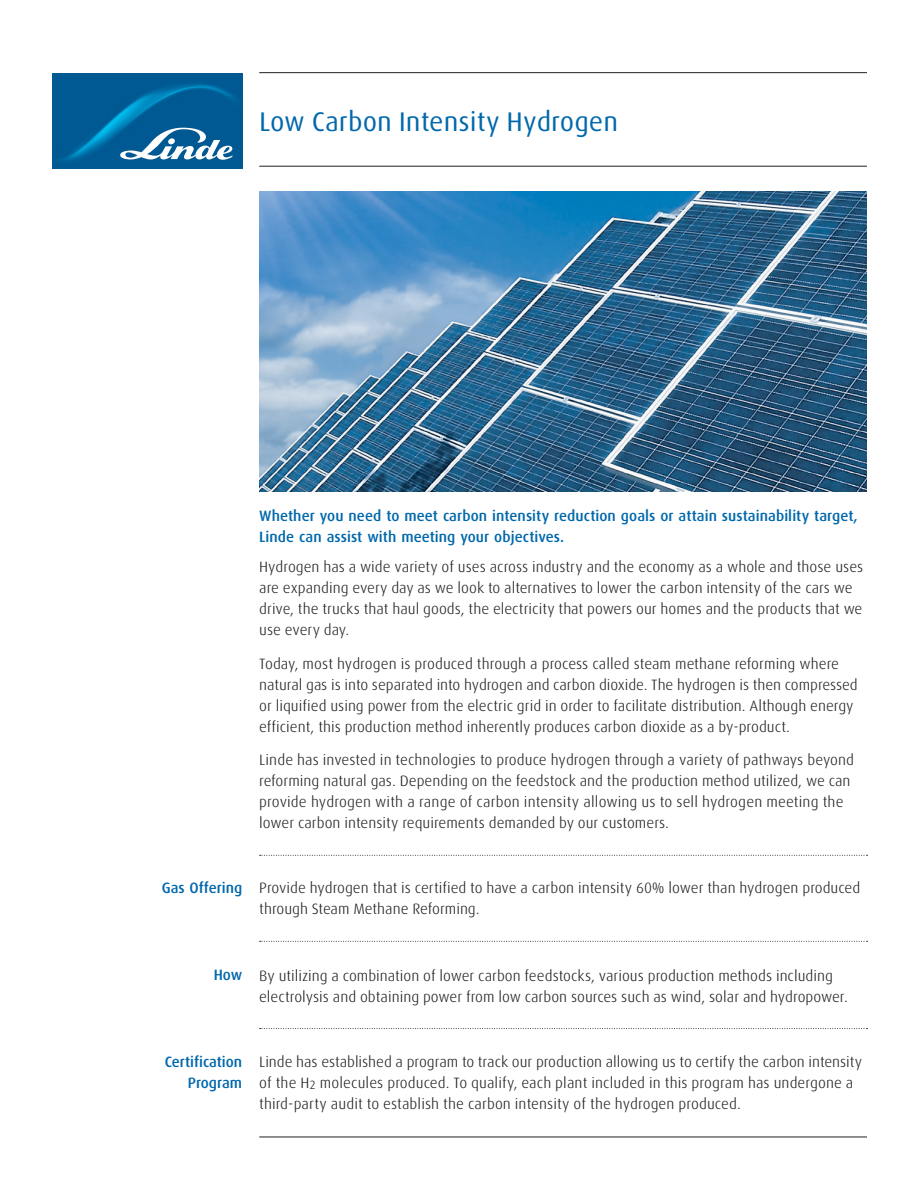
<style>
.page{position:relative;width:918px;height:1188px;background:#fff}
.page>*{position:absolute;margin:0;border:0;box-sizing:border-box;transform-origin:0 0}
.t1{font:27px "Linde Dax Global";color:#0068ac}
.t2{font:300 15px/21px "Linde Dax Global";color:#231f20}
.t3{font:500 15px/21px "Linde Dax Global";letter-spacing:.005em;color:#0068ac}
</style>
<div class="page">
<hr style="left:259px;top:72px;width:608px;height:1px;background:#231f20">
<hr style="left:259px;top:166px;width:608px;height:1px;background:#231f20">
<hr style="left:259px;top:1137px;width:608px;height:1px;background:#231f20">
<img style="left:259px;top:191px;width:608px;height:301px">
<img style="left:52px;top:74px;width:190px;height:95px">
<svg style="left:120px;top:128px;width:113px;height:32px"></svg>
<svg style="left:260px;top:855px;width:608px;height:1px"></svg>
<svg style="left:260px;top:941px;width:608px;height:1px"></svg>
<svg style="left:260px;top:1028px;width:608px;height:1px"></svg>
<h1 class="t1" style="left:259px;top:106px;width:360px">Low Carbon Intensity Hydrogen</h1>
<p class="t3" style="left:259px;top:505px;width:600px">Whether you need to meet carbon intensity reduction goals or attain sustainability target,<br>Linde can assist with meeting your objectives.</p>
<p class="t2" style="left:259px;top:556px;width:606px">Hydrogen has a wide variety of uses across industry and the economy as a whole and those uses are expanding every day as we look to alternatives to lower the carbon intensity of the cars we drive, the trucks that haul goods, the electricity that powers our homes and the products that we use every day.</p>
<p class="t2" style="left:259px;top:653px;width:600px">Today, most hydrogen is produced through a process called steam methane reforming where natural gas is into separated into hydrogen and carbon dioxide. The hydrogen is then compressed or liquified using power from the electric grid in order to facilitate distribution. Although energy efficient, this production method inherently produces carbon dioxide as a by-product.</p>
<p class="t2" style="left:259px;top:750px;width:596px">Linde has invested in technologies to produce hydrogen through a variety of pathways beyond reforming natural gas. Depending on the feedstock and the production method utilized, we can provide hydrogen with a range of carbon intensity allowing us to sell hydrogen meeting the lower carbon intensity requirements demanded by our customers.</p>
<p class="t3" style="left:162px;top:878px;width:82px">Gas Offering</p>
<p class="t2" style="left:259px;top:878px;width:603px">Provide hydrogen that is certified to have a carbon intensity 60% lower than hydrogen produced through Steam Methane Reforming.</p>
<p class="t3" style="left:214px;top:965px;width:30px">How</p>
<p class="t2" style="left:259px;top:965px;width:590px">By utilizing a combination of lower carbon feedstocks, various production methods including electrolysis and obtaining power from low carbon sources such as wind, solar and hydropower.</p>
<p class="t3" style="left:165px;top:1051px;width:79px;text-align:right">Certification<br>Program</p>
<p class="t2" style="left:259px;top:1051px;width:604px">Linde has established a program to track our production allowing us to certify the carbon intensity of the H<sub>2</sub> molecules produced. To qualify, each plant included in this program has undergone a third-party audit to establish the carbon intensity of the hydrogen produced.</p>
</div>
